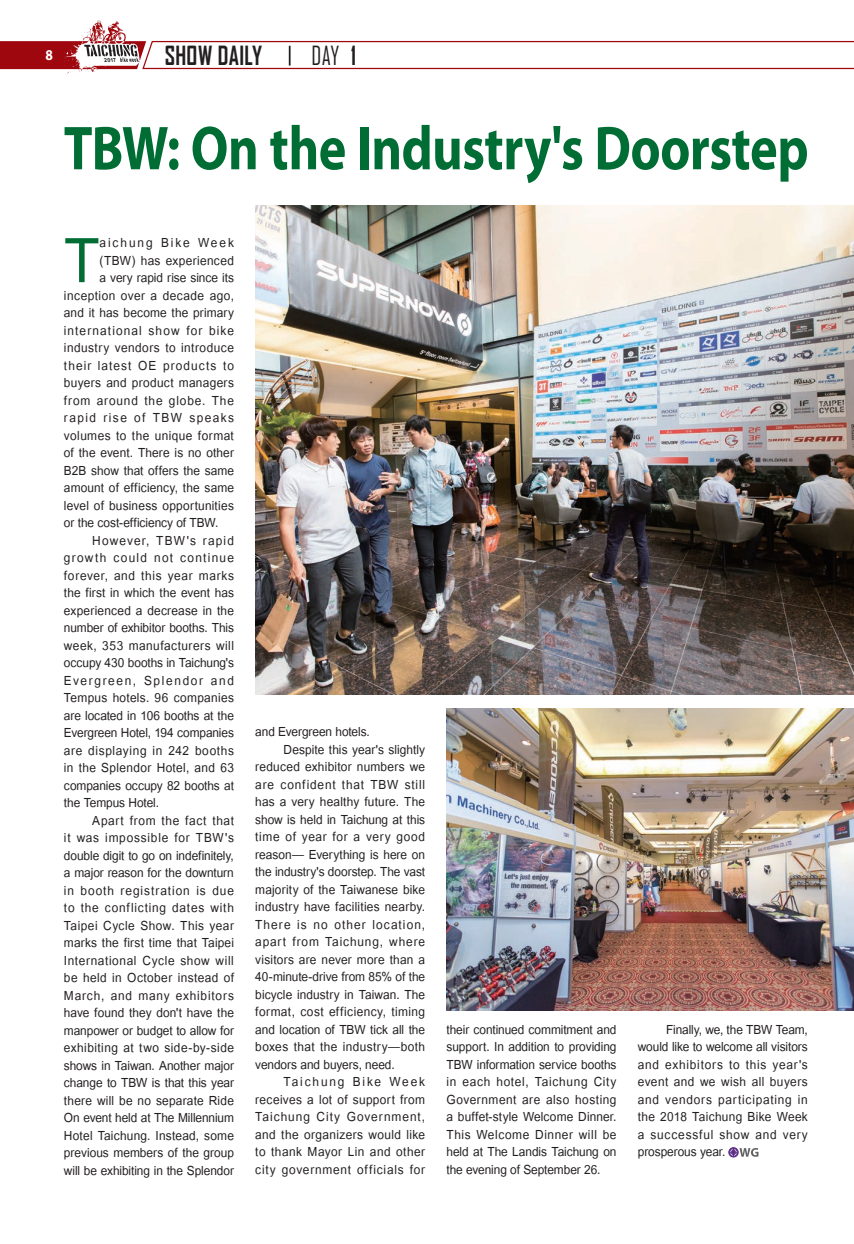
<style>
.page{position:relative;width:854px;height:1244px;background:#fff}
.page>*{position:absolute;margin:0;border:0;box-sizing:border-box;transform-origin:0 0}
.t1{font:85.75px "Utsaah";color:#006d34;scale:.95 1}
.t2{font:700 62.5px "Myriad Pro";letter-spacing:-.01em;color:#006d34;scale:.84 1}
.t3{font:700 25.25px "Agency FB";letter-spacing:.015em;color:#231f20;scale:.9 1}
.t4{font:25.25px "Agency FB";color:#231f20;scale:.9 1}
.t5{font:17.5px/17.5px "Utsaah";letter-spacing:.015em;color:#231f20;text-align:justify;scale:.95 1}
.t6{font:17.5px "Utsaah";letter-spacing:-.005em;color:#231f20;scale:.95 1}
.t7{font:17.5px "Utsaah";letter-spacing:.04em;color:#231f20;scale:.95 1}
.t8{font:17.5px "Utsaah";letter-spacing:.045em;color:#231f20;scale:.95 1}
.t9{font:17.5px "Utsaah";letter-spacing:.065em;color:#231f20;scale:.95 1}
.t10{font:17.5px "Utsaah";letter-spacing:.05em;color:#231f20;scale:.95 1}
.t11{font:17.5px "Utsaah";letter-spacing:.055em;color:#231f20;scale:.95 1}
.t12{font:17.5px "Utsaah";letter-spacing:.035em;color:#231f20;scale:.95 1}
.t13{font:17.5px "Utsaah";letter-spacing:.06em;color:#231f20;scale:.95 1}
.t14{font:17.5px "Utsaah";letter-spacing:.075em;color:#231f20;scale:.95 1}
.t15{font:17.5px "Utsaah";letter-spacing:.1em;color:#231f20;scale:.95 1}
.t16{font:17.5px "Utsaah";letter-spacing:.085em;color:#231f20;scale:.95 1}
.t17{font:17.5px "Utsaah";letter-spacing:.07em;color:#231f20;scale:.95 1}
.t18{font:17.5px "Utsaah";letter-spacing:.11em;color:#231f20;scale:.95 1}
.t19{font:17.5px "Utsaah";letter-spacing:.115em;color:#231f20;scale:.95 1}
.t20{font:700 15px "Myriad Pro";color:#fff;scale:.9 1}
.t21{font:italic 700 7.88px "Utsaah";color:#231f20;scale:.95 1}
.s1{font-weight:700}
</style>
<div class="page">
<svg style="left:0;top:20px;width:854px;height:53px"></svg>
<img style="left:255px;top:206px;width:599px;height:488px">
<img style="left:446px;top:709px;width:408px;height:301px">
<div style="left:729px;top:1147px;width:9px;height:10px;border:1px solid #5d2e86;border-radius:50%"></div>
<svg style="left:729px;top:1148px;width:29px;height:9px"></svg>
<p class="t20" style="left:45px;top:46px;width:10px">8</p>
<p class="t21" style="left:105px;top:56px;width:16px">2017</p>
<h3 class="t3" style="left:165px;top:39px;width:110px">SHOW DAILY</h3>
<h3 class="t4" style="left:312px;top:40px;width:51px">DAY <span class="s1">1</span></h3>
<h2 class="t2" style="left:64px;top:107px;width:888px">TBW: On the Industry's Doorstep</h2>
<h1 class="t1" style="left:64px;top:219px;width:39px">T</h1>
<p class="t19" style="left:100px;top:234px;width:143px">aichung Bike Week</p>
<p class="t5" style="left:100px;top:253px;width:143px">(TBW) has experienced</p>
<p class="t6" style="left:100px;top:269px;width:143px">a very rapid rise since its</p>
<p class="t5" style="left:64px;top:288px;width:181px">inception over a decade ago,</p>
<p class="t5" style="left:64px;top:305px;width:180px">and it has become the primary</p>
<p class="t9" style="left:64px;top:322px;width:181px">international show for bike</p>
<p class="t5" style="left:64px;top:340px;width:181px">industry vendors to introduce</p>
<p class="t9" style="left:64px;top:357px;width:180px">their latest OE products to</p>
<p class="t5" style="left:64px;top:375px;width:180px">buyers and product managers</p>
<p class="t11" style="left:64px;top:392px;width:180px">from around the globe. The</p>
<p class="t16" style="left:64px;top:409px;width:180px">rapid rise of TBW speaks</p>
<p class="t5" style="left:64px;top:428px;width:180px">volumes to the unique format</p>
<p class="t5" style="left:64px;top:445px;width:180px">of the event. There is no other</p>
<p class="t5" style="left:64px;top:463px;width:181px">B2B show that offers the same</p>
<p class="t5" style="left:64px;top:480px;width:181px">amount of efficiency, the same</p>
<p class="t5" style="left:64px;top:498px;width:180px">level of business opportunities</p>
<p class="t6" style="left:64px;top:514px;width:164px">or the cost-efficiency of TBW.</p>
<p class="t17" style="left:92px;top:532px;width:151px">However, TBW's rapid</p>
<p class="t14" style="left:64px;top:549px;width:181px">growth could not continue</p>
<p class="t7" style="left:64px;top:567px;width:181px">forever, and this year marks</p>
<p class="t5" style="left:64px;top:585px;width:181px">the first in which the event has</p>
<p class="t5" style="left:64px;top:603px;width:180px">experienced a decrease in the</p>
<p class="t6" style="left:64px;top:619px;width:181px">number of exhibitor booths. This</p>
<p class="t5" style="left:64px;top:638px;width:181px">week, 353 manufacturers will</p>
<p class="t6" style="left:64px;top:654px;width:180px">occupy 430 booths in Taichung's</p>
<p class="t15" style="left:64px;top:672px;width:181px">Evergreen, Splendor and</p>
<p class="t5" style="left:64px;top:690px;width:180px">Tempus hotels. 96 companies</p>
<p class="t6" style="left:64px;top:707px;width:180px">are located in 106 booths at the</p>
<p class="t6" style="left:64px;top:724px;width:180px">Evergreen Hotel, 194 companies</p>
<p class="t7" style="left:64px;top:742px;width:181px">are displaying in 242 booths</p>
<p class="t5" style="left:64px;top:760px;width:181px">in the Splendor Hotel, and 63</p>
<p class="t6" style="left:64px;top:777px;width:180px">companies occupy 82 booths at</p>
<p class="t6" style="left:64px;top:794px;width:102px">the Tempus Hotel.</p>
<p class="t7" style="left:92px;top:812px;width:151px">Apart from the fact that</p>
<p class="t8" style="left:64px;top:829px;width:180px">it was impossible for TBW's</p>
<p class="t6" style="left:64px;top:847px;width:180px">double digit to go on indefinitely,</p>
<p class="t6" style="left:64px;top:864px;width:180px">a major reason for the downturn</p>
<p class="t11" style="left:64px;top:882px;width:180px">in booth registration is due</p>
<p class="t8" style="left:64px;top:899px;width:181px">to the conflicting dates with</p>
<p class="t5" style="left:64px;top:918px;width:180px">Taipei Cycle Show. This year</p>
<p class="t5" style="left:64px;top:935px;width:181px">marks the first time that Taipei</p>
<p class="t12" style="left:64px;top:952px;width:180px">International Cycle show will</p>
<p class="t5" style="left:64px;top:970px;width:181px">be held in October instead of</p>
<p class="t10" style="left:64px;top:987px;width:180px">March, and many exhibitors</p>
<p class="t5" style="left:64px;top:1005px;width:181px">have found they don't have the</p>
<p class="t6" style="left:64px;top:1022px;width:180px">manpower or budget to allow for</p>
<p class="t5" style="left:64px;top:1040px;width:181px">exhibiting at two side-by-side</p>
<p class="t6" style="left:64px;top:1057px;width:180px">shows in Taiwan. Another major</p>
<p class="t6" style="left:64px;top:1074px;width:181px">change to TBW is that this year</p>
<p class="t5" style="left:64px;top:1093px;width:180px">there will be no separate Ride</p>
<p class="t6" style="left:64px;top:1109px;width:181px">On event held at The Millennium</p>
<p class="t5" style="left:64px;top:1128px;width:181px">Hotel Taichung. Instead, some</p>
<p class="t5" style="left:64px;top:1145px;width:181px">previous members of the group</p>
<p class="t6" style="left:64px;top:1162px;width:180px">will be exhibiting in the Splendor</p>
<p class="t6" style="left:255px;top:723px;width:122px">and Evergreen hotels.</p>
<p class="t5" style="left:284px;top:742px;width:150px">Despite this year's slightly</p>
<p class="t5" style="left:255px;top:759px;width:180px">reduced exhibitor numbers we</p>
<p class="t10" style="left:255px;top:776px;width:180px">are confident that TBW still</p>
<p class="t5" style="left:255px;top:794px;width:180px">has a very healthy future. The</p>
<p class="t6" style="left:255px;top:811px;width:180px">show is held in Taichung at this</p>
<p class="t7" style="left:255px;top:828px;width:180px">time of year for a very good</p>
<p class="t5" style="left:255px;top:847px;width:180px">reason— Everything is here on</p>
<p class="t6" style="left:255px;top:863px;width:180px">the industry's doorstep. The vast</p>
<p class="t5" style="left:255px;top:882px;width:180px">majority of the Taiwanese bike</p>
<p class="t5" style="left:255px;top:899px;width:180px">industry have facilities nearby.</p>
<p class="t9" style="left:255px;top:916px;width:180px">There is no other location,</p>
<p class="t10" style="left:255px;top:933px;width:180px">apart from Taichung, where</p>
<p class="t5" style="left:255px;top:952px;width:180px">visitors are never more than a</p>
<p class="t6" style="left:255px;top:968px;width:180px">40-minute-drive from 85% of the</p>
<p class="t5" style="left:255px;top:987px;width:180px">bicycle industry in Taiwan. The</p>
<p class="t5" style="left:255px;top:1004px;width:180px">format, cost efficiency, timing</p>
<p class="t5" style="left:255px;top:1022px;width:180px">and location of TBW tick all the</p>
<p class="t5" style="left:255px;top:1039px;width:180px">boxes that the industry—both</p>
<p class="t6" style="left:255px;top:1056px;width:148px">vendors and buyers, need.</p>
<p class="t18" style="left:284px;top:1073px;width:151px">Taichung Bike Week</p>
<p class="t5" style="left:255px;top:1092px;width:180px">receives a lot of support from</p>
<p class="t13" style="left:255px;top:1108px;width:180px">Taichung City Government,</p>
<p class="t5" style="left:255px;top:1127px;width:180px">and the organizers would like</p>
<p class="t5" style="left:255px;top:1144px;width:180px">to thank Mayor Lin and other</p>
<p class="t8" style="left:255px;top:1161px;width:180px">city government officials for</p>
<p class="t5" style="left:446px;top:1022px;width:181px">their continued commitment and support. In addition to providing TBW information service booths in each hotel, Taichung City Government are also hosting a buffet-style Welcome Dinner.<br>This Welcome Dinner will be held at The Landis Taichung on the evening of September 26.</p>
<p class="t5" style="left:638px;top:1022px;width:181px;text-indent:28px">Finally, we, the TBW Team, would like to welcome all visitors and exhibitors to this year's event and we wish all buyers and vendors participating in the 2018 Taichung Bike Week a successful show and very prosperous year.</p>
</div>
